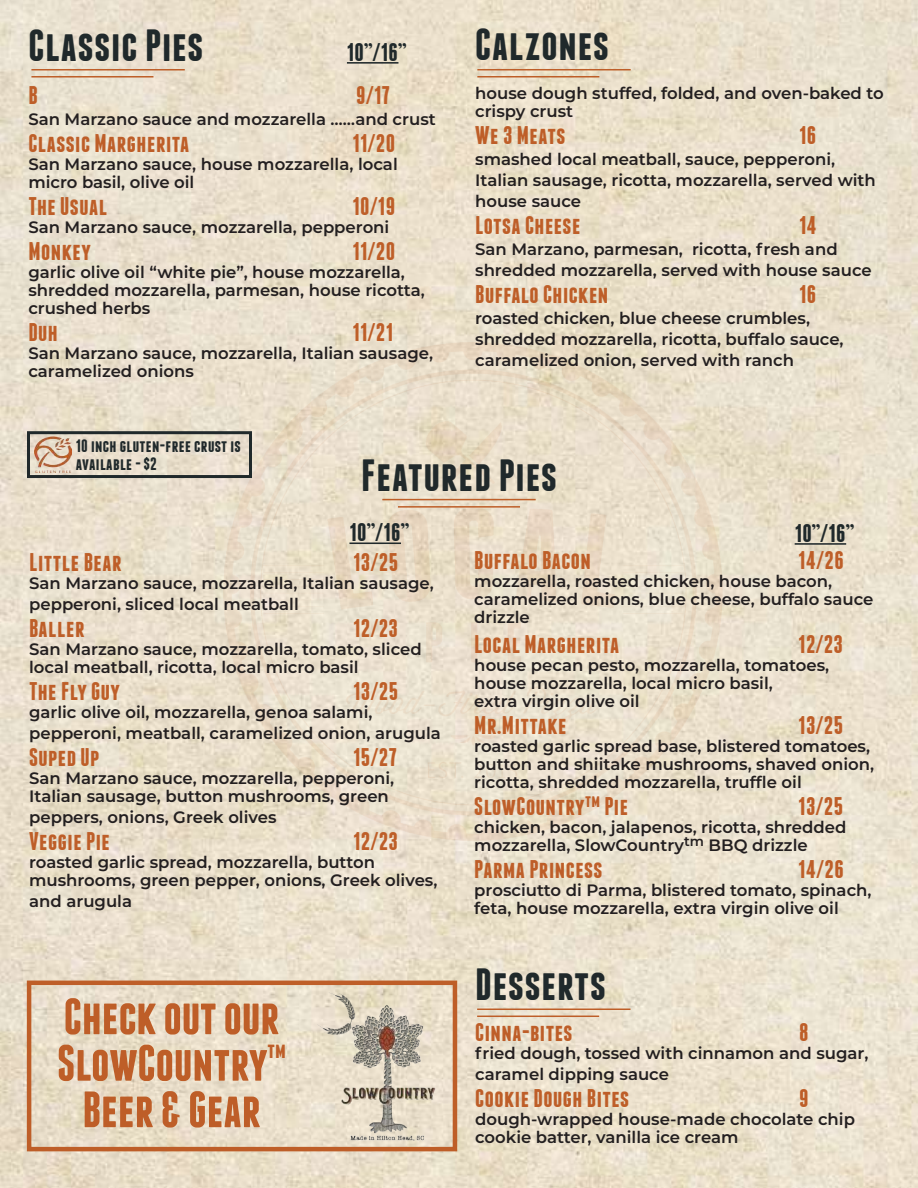
<style>
.page{position:relative;width:918px;height:1188px;background:#fff}
.page>*{position:absolute;margin:0;border:0;box-sizing:border-box;transform-origin:0 0}
.t1{font:700 51px/46.5px "Franchise";color:#be5e28}
.t2{font:700 45px "Franchise";letter-spacing:.02em;color:#20292b}
.t3{font:700 25.5px "Franchise";letter-spacing:.02em;color:#be5e28}
.t4{font:700 25.5px "Franchise";letter-spacing:.02em;color:#20292b}
.t5{font:700 22.5px "Franchise";color:#be5e28}
.t6{font:700 18px/18px "Franchise";letter-spacing:.02em;color:#20292b}
.t7{font:600 16.5px/18px "Montserrat";color:#231f20}
</style>
<div class="page">
<img style="left:0;top:0;width:918px;height:1188px">
<img style="left:151px;top:270px;width:648px;height:648px">
<hr style="left:347px;top:62px;width:51px;height:2px;background:#20292b">
<hr style="left:31px;top:69px;width:154px;height:1px;background:#be5e28">
<hr style="left:31px;top:76px;width:122px;height:2px;background:#be5e28">
<div style="left:27px;top:431px;width:225px;height:47px;border:3px solid #20292b"></div>
<img style="left:34px;top:437px;width:38px;height:36px">
<hr style="left:349px;top:542px;width:52px;height:2px;background:#20292b">
<hr style="left:795px;top:543px;width:51px;height:2px;background:#20292b">
<hr style="left:382px;top:499px;width:154px;height:1px;background:#be5e28">
<hr style="left:398px;top:506px;width:122px;height:2px;background:#be5e28">
<hr style="left:477px;top:69px;width:154px;height:1px;background:#be5e28">
<hr style="left:477px;top:76px;width:122px;height:1px;background:#be5e28">
<hr style="left:477px;top:1009px;width:154px;height:1px;background:#be5e28">
<hr style="left:477px;top:1016px;width:122px;height:1px;background:#be5e28">
<div style="left:27px;top:981px;width:430px;height:170px;border:4px solid #be5e28"></div>
<img style="left:318px;top:992px;width:132px;height:148px">
<h2 class="t2" style="left:28px;top:24px;width:176px">Classic Pies</h2>
<h3 class="t4" style="left:347px;top:40px;width:61px">10”/16”</h3>
<h3 class="t3" style="left:28px;top:83px;width:11px">B</h3>
<h3 class="t3" style="left:356px;top:83px;width:35px">9/17</h3>
<p class="t7" style="left:28px;top:110px;width:409px">San Marzano sauce and mozzarella ……and crust</p>
<h3 class="t3" style="left:28px;top:131px;width:162px">Classic Margherita</h3>
<h3 class="t3" style="left:352px;top:131px;width:44px">11/20</h3>
<p class="t7" style="left:28px;top:155px;width:371px">San Marzano sauce, house mozzarella, local micro basil, olive oil</p>
<h3 class="t3" style="left:28px;top:194px;width:80px">The Usual</h3>
<h3 class="t3" style="left:352px;top:194px;width:44px">10/19</h3>
<p class="t7" style="left:28px;top:218px;width:363px">San Marzano sauce, mozzarella, pepperoni</p>
<h3 class="t3" style="left:28px;top:239px;width:64px">Monkey</h3>
<h3 class="t3" style="left:352px;top:239px;width:44px">11/20</h3>
<p class="t7" style="left:28px;top:263px;width:398px">garlic olive oil “white pie”, house mozzarella, shredded mozzarella, parmesan, house ricotta, crushed herbs</p>
<h3 class="t3" style="left:28px;top:320px;width:31px">Duh</h3>
<h3 class="t3" style="left:352px;top:320px;width:42px">11/21</h3>
<p class="t7" style="left:28px;top:344px;width:406px">San Marzano sauce, mozzarella, Italian sausage, caramelized onions</p>
<h2 class="t2" style="left:475px;top:24px;width:135px">Calzones</h2>
<p class="t7" style="left:475px;top:84px;width:410px">house dough stuffed, folded, and oven-baked to crispy crust</p>
<h3 class="t3" style="left:475px;top:124px;width:92px">We 3 Meats</h3>
<h3 class="t3" style="left:799px;top:124px;width:19px">16</h3>
<p class="t7" style="left:475px;top:148px;width:402px;line-height:21px">smashed local meatball, sauce, pepperoni,<br>Italian sausage, ricotta, mozzarella, served with house sauce</p>
<h3 class="t3" style="left:475px;top:214px;width:107px">Lotsa Cheese</h3>
<h3 class="t3" style="left:799px;top:214px;width:19px">14</h3>
<p class="t7" style="left:475px;top:238px;width:398px;line-height:21px">San Marzano, parmesan, ricotta, fresh and shredded mozzarella, served with house sauce</p>
<h3 class="t3" style="left:475px;top:283px;width:135px">Buffalo Chicken</h3>
<h3 class="t3" style="left:799px;top:283px;width:19px">16</h3>
<p class="t7" style="left:475px;top:307px;width:370px;line-height:21px">roasted chicken, blue cheese crumbles, shredded mozzarella, ricotta, buffalo sauce, caramelized onion, served with ranch</p>
<p class="t6" style="left:76px;top:436px;width:166px">10 inch gluten-free crust is available - $2</p>
<h2 class="t2" style="left:361px;top:454px;width:197px">Featured Pies</h2>
<h3 class="t4" style="left:349px;top:520px;width:61px">10”/16”</h3>
<h3 class="t4" style="left:795px;top:521px;width:61px">10”/16”</h3>
<h3 class="t3" style="left:29px;top:550px;width:94px">Little Bear</h3>
<h3 class="t3" style="left:353px;top:550px;width:47px">13/25</h3>
<p class="t7" style="left:29px;top:572px;width:406px;line-height:21px">San Marzano sauce, mozzarella, Italian sausage, pepperoni, sliced local meatball</p>
<h3 class="t3" style="left:29px;top:616px;width:57px">Baller</h3>
<h3 class="t3" style="left:353px;top:616px;width:46px">12/23</h3>
<p class="t7" style="left:29px;top:640px;width:394px">San Marzano sauce, mozzarella, tomato, sliced local meatball, ricotta, local micro basil</p>
<h3 class="t3" style="left:29px;top:679px;width:92px">The Fly Guy</h3>
<h3 class="t3" style="left:353px;top:679px;width:47px">13/25</h3>
<p class="t7" style="left:29px;top:701px;width:413px;line-height:21px">garlic olive oil, mozzarella, genoa salami, pepperoni, meatball, caramelized onion, arugula</p>
<h3 class="t3" style="left:29px;top:745px;width:72px">Suped Up</h3>
<h3 class="t3" style="left:353px;top:745px;width:45px">15/27</h3>
<p class="t7" style="left:29px;top:769px;width:367px">San Marzano sauce, mozzarella, pepperoni,<br>Italian sausage, button mushrooms, green</p>
<p class="t7" style="left:29px;top:808px;width:249px">peppers, onions, Greek olives</p>
<h3 class="t3" style="left:29px;top:829px;width:82px">Veggie Pie</h3>
<h3 class="t3" style="left:353px;top:829px;width:46px">12/23</h3>
<p class="t7" style="left:29px;top:853px;width:410px">roasted garlic spread, mozzarella, button mushrooms, green pepper, onions, Greek olives,</p>
<p class="t7" style="left:29px;top:892px;width:104px">and arugula</p>
<h1 class="t1" style="left:57px;top:993px;width:224px">Check out our<br>SlowCountry</h1>
<h3 class="t5" style="left:268px;top:1040px;width:20px">tm</h3>
<h1 class="t1" style="left:82px;top:1086px;width:180px">Beer &amp; Gear</h1>
<h3 class="t3" style="left:474px;top:548px;width:118px">Buffalo Bacon</h3>
<h3 class="t3" style="left:798px;top:548px;width:47px">14/26</h3>
<p class="t7" style="left:474px;top:571px;width:401px">mozzarella, roasted chicken, house bacon, caramelized onions, blue cheese, buffalo sauce drizzle</p>
<h3 class="t3" style="left:474px;top:632px;width:146px">Local Margherita</h3>
<h3 class="t3" style="left:798px;top:632px;width:46px">12/23</h3>
<p class="t7" style="left:474px;top:655px;width:357px">house pecan pesto, mozzarella, tomatoes, house mozzarella, local micro basil,<br>extra virgin olive oil</p>
<h3 class="t3" style="left:474px;top:713px;width:94px">Mr.Mittake</h3>
<h3 class="t3" style="left:798px;top:713px;width:47px">13/25</h3>
<p class="t7" style="left:474px;top:736px;width:401px">roasted garlic spread base, blistered tomatoes, button and shiitake mushrooms, shaved onion, ricotta, shredded mozzarella, truffle oil</p>
<h3 class="t3" style="left:474px;top:794px;width:155px">SlowCountry<sup>tm</sup> Pie</h3>
<h3 class="t3" style="left:798px;top:794px;width:47px">13/25</h3>
<p class="t7" style="left:474px;top:817px;width:374px">chicken, bacon, jalapenos, ricotta, shredded mozzarella, SlowCountry<sup>tm</sup> BBQ drizzle</p>
<h3 class="t3" style="left:474px;top:857px;width:130px">Parma Princess</h3>
<h3 class="t3" style="left:798px;top:857px;width:47px">14/26</h3>
<p class="t7" style="left:474px;top:880px;width:399px">prosciutto di Parma, blistered tomato, spinach, feta, house mozzarella, extra virgin olive oil</p>
<h2 class="t2" style="left:475px;top:964px;width:132px">Desserts</h2>
<h3 class="t3" style="left:475px;top:1020px;width:99px">Cinna-bites</h3>
<h3 class="t3" style="left:799px;top:1020px;width:11px">8</h3>
<p class="t7" style="left:475px;top:1042px;width:395px;line-height:21px">fried dough, tossed with cinnamon and sugar, caramel dipping sauce</p>
<h3 class="t3" style="left:475px;top:1086px;width:155px">Cookie Dough Bites</h3>
<h3 class="t3" style="left:799px;top:1086px;width:11px">9</h3>
<p class="t7" style="left:475px;top:1109px;width:381px">dough-wrapped house-made chocolate chip cookie batter, vanilla ice cream</p>
</div>
